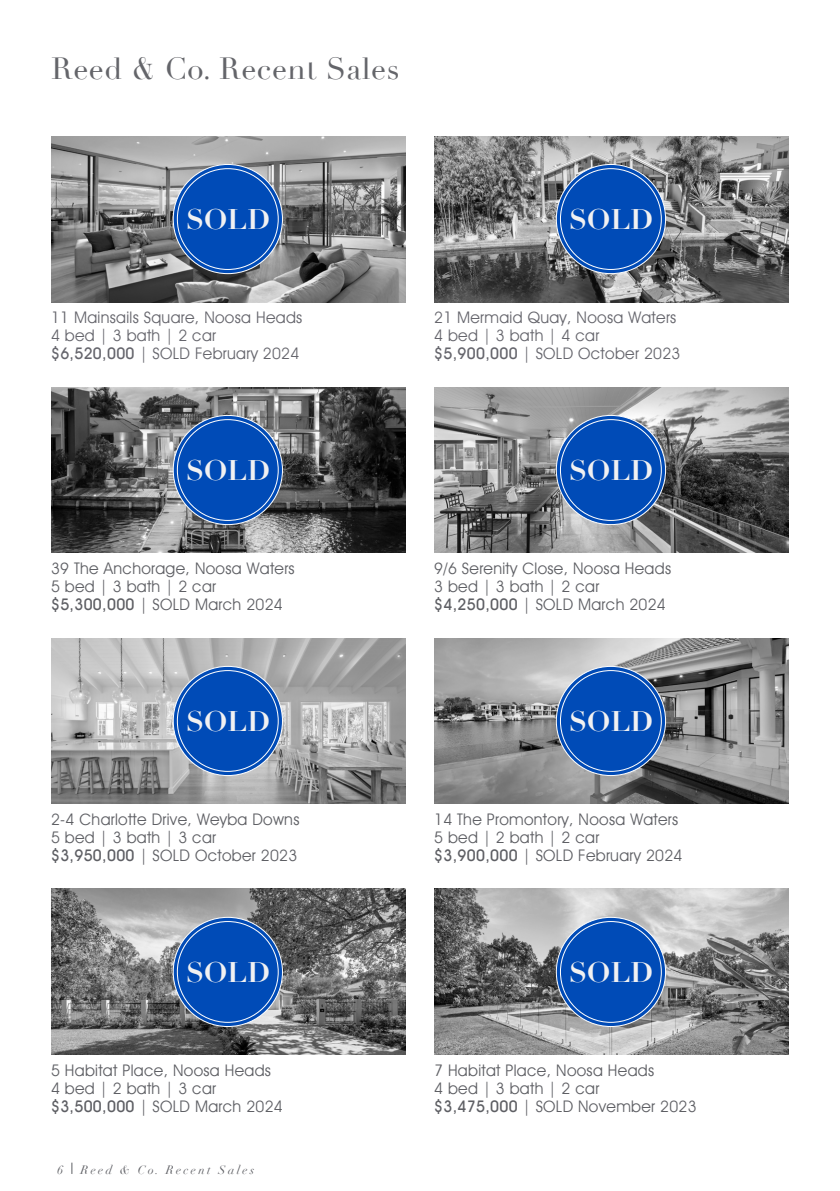
<style>
.page{position:relative;width:840px;height:1191px;background:#fff}
.page>*{position:absolute;margin:0;border:0;box-sizing:border-box;transform-origin:0 0}
.t1{font:30px "Didot";letter-spacing:.02em;color:#64656a}
.t2{font:700 27.8px "Didot";color:#f1f1f2}
.t3{font:16px "Avant Garde IT Cby BT";letter-spacing:.02em;color:#5e5f64}
.t4{font:16px "Avant Garde IT Cby BT";letter-spacing:.02em;color:#65656c}
.t5{font:italic 12px "Didot";letter-spacing:.2em;color:#5e5f64}
.s1{font-family:"Avant Garde BT Medium"}
</style>
<div class="page">
<svg style="left:71px;top:1162px;width:1px;height:12px"></svg>
<img style="left:51px;top:638px;width:354px;height:166px">
<img style="left:434px;top:889px;width:354px;height:165px">
<img style="left:51px;top:889px;width:354px;height:165px">
<img style="left:434px;top:387px;width:354px;height:166px">
<img style="left:51px;top:387px;width:354px;height:166px">
<img style="left:434px;top:136px;width:354px;height:166px">
<img style="left:51px;top:136px;width:354px;height:166px">
<img style="left:434px;top:638px;width:354px;height:166px">
<div style="left:173px;top:164px;width:109px;height:110px;background:#004bb7;border-radius:50%"></div>
<div style="left:173px;top:415px;width:109px;height:109px;background:#004bb7;border-radius:50%"></div>
<div style="left:173px;top:666px;width:109px;height:109px;background:#004bb7;border-radius:50%"></div>
<div style="left:173px;top:917px;width:109px;height:109px;background:#004bb7;border-radius:50%"></div>
<div style="left:556px;top:164px;width:109px;height:110px;background:#004bb7;border-radius:50%"></div>
<div style="left:556px;top:415px;width:109px;height:109px;background:#004bb7;border-radius:50%"></div>
<div style="left:556px;top:666px;width:109px;height:109px;background:#004bb7;border-radius:50%"></div>
<div style="left:556px;top:917px;width:109px;height:109px;background:#004bb7;border-radius:50%"></div>
<p class="t1" style="left:51px;top:51px;width:350px">Reed &amp; Co. Recent Sales</p>
<p class="t2" style="left:186px;top:201px;width:85px">SOLD</p>
<p class="t2" style="left:569px;top:201px;width:85px">SOLD</p>
<p class="t4" style="left:51px;top:307px;width:252px">11 Mainsails Square, Noosa Heads</p>
<p class="t4" style="left:51px;top:325px;width:166px">4 bed | 3 bath | 2 car</p>
<p class="t4" style="left:51px;top:343px;width:249px"><span class="s1">$6,520,000</span> | SOLD February 2024</p>
<p class="t4" style="left:434px;top:307px;width:243px">21 Mermaid Quay, Noosa Waters</p>
<p class="t4" style="left:434px;top:325px;width:166px">4 bed | 3 bath | 4 car</p>
<p class="t4" style="left:434px;top:343px;width:247px"><span class="s1">$5,900,000</span> | SOLD October 2023</p>
<p class="t2" style="left:186px;top:452px;width:85px">SOLD</p>
<p class="t2" style="left:569px;top:452px;width:85px">SOLD</p>
<p class="t3" style="left:51px;top:558px;width:245px">39 The Anchorage, Noosa Waters</p>
<p class="t3" style="left:51px;top:576px;width:166px">5 bed | 3 bath | 2 car</p>
<p class="t3" style="left:51px;top:594px;width:233px"><span class="s1">$5,300,000</span> | SOLD March 2024</p>
<p class="t3" style="left:434px;top:558px;width:238px">9/6 Serenity Close, Noosa Heads</p>
<p class="t3" style="left:434px;top:576px;width:166px">3 bed | 3 bath | 2 car</p>
<p class="t3" style="left:434px;top:594px;width:233px"><span class="s1">$4,250,000</span> | SOLD March 2024</p>
<p class="t2" style="left:186px;top:703px;width:85px">SOLD</p>
<p class="t2" style="left:569px;top:703px;width:85px">SOLD</p>
<p class="t3" style="left:51px;top:809px;width:250px">2-4 Charlotte Drive, Weyba Downs</p>
<p class="t3" style="left:51px;top:827px;width:166px">5 bed | 3 bath | 3 car</p>
<p class="t3" style="left:51px;top:845px;width:247px"><span class="s1">$3,950,000</span> | SOLD October 2023</p>
<p class="t3" style="left:434px;top:809px;width:245px">14 The Promontory, Noosa Waters</p>
<p class="t3" style="left:434px;top:827px;width:166px">5 bed | 2 bath | 2 car</p>
<p class="t3" style="left:434px;top:845px;width:249px"><span class="s1">$3,900,000</span> | SOLD February 2024</p>
<p class="t2" style="left:186px;top:954px;width:85px">SOLD</p>
<p class="t2" style="left:569px;top:954px;width:85px">SOLD</p>
<p class="t3" style="left:51px;top:1060px;width:221px">5 Habitat Place, Noosa Heads</p>
<p class="t3" style="left:51px;top:1078px;width:166px">4 bed | 2 bath | 3 car</p>
<p class="t3" style="left:51px;top:1096px;width:233px"><span class="s1">$3,500,000</span> | SOLD March 2024</p>
<p class="t3" style="left:434px;top:1060px;width:221px">7 Habitat Place, Noosa Heads</p>
<p class="t3" style="left:434px;top:1078px;width:166px">4 bed | 3 bath | 2 car</p>
<p class="t3" style="left:434px;top:1096px;width:264px"><span class="s1">$3,475,000</span> | SOLD November 2023</p>
<p class="t5" style="left:57px;top:1162px;width:7px">6</p>
<p class="t5" style="left:80px;top:1162px;width:175px">Reed &amp; Co. Recent Sales</p>
</div>
